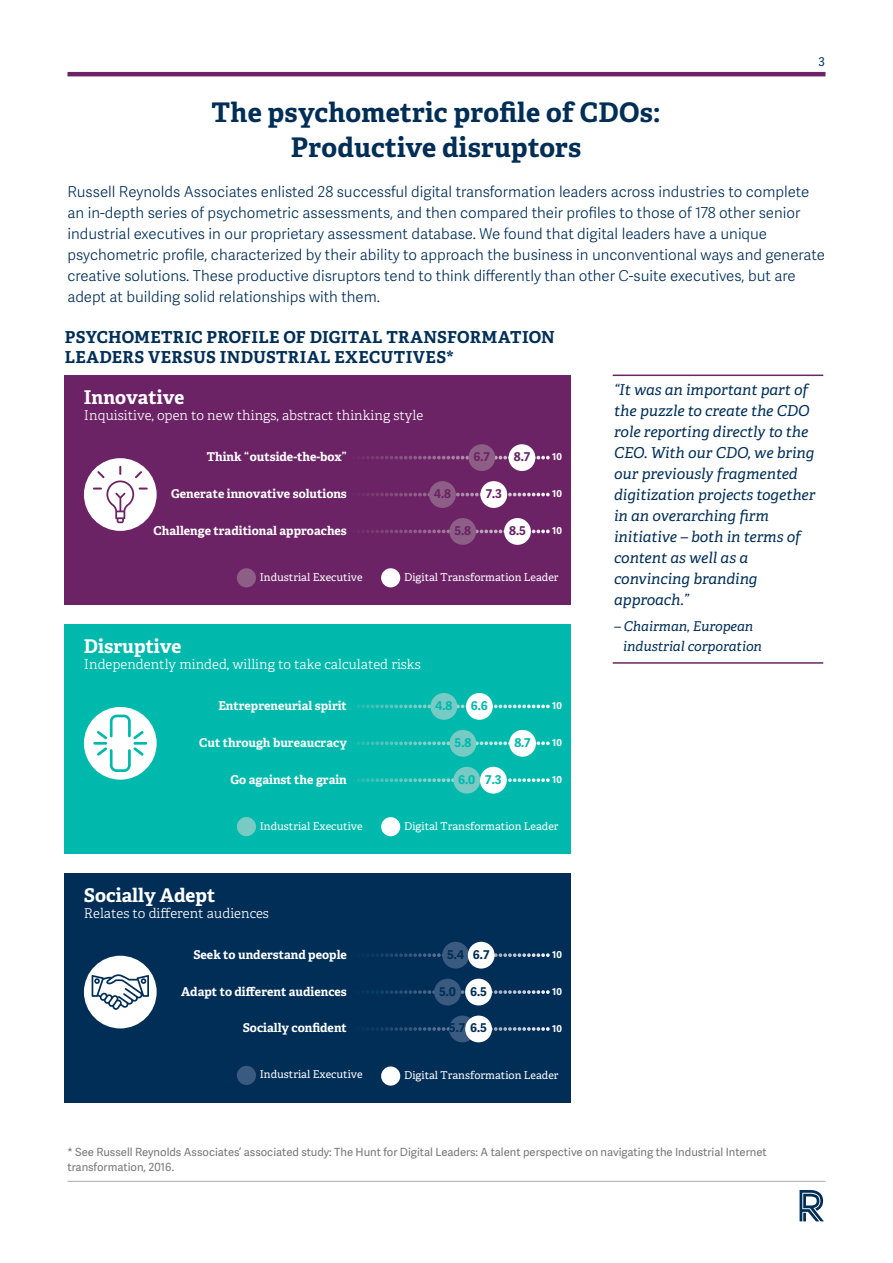
<style>
.page{position:relative;width:893px;height:1263px;background:#fff}
.page>*{position:absolute;margin:0;border:0;box-sizing:border-box;transform-origin:0 0}
.Page_title_header{font:700 27px "Adelle";letter-spacing:.01em;color:#002e57}
.t1{font:700 18.9px "Adelle";color:#fff}
.Chart_title{font:700 16.5px/19.8px "Adelle";letter-spacing:.02em;color:#002e57}
.body_copy{font:15px/21px "Adelle Sans Lt";color:#002e57}
.quote{font:italic 15px/21px "Adelle";color:#002e57}
.t2{font:300 13.5px "Adelle";color:#fff}
.quote-2{font:italic 13.5px/19.5px "Adelle";color:#002e57}
.t3{font:700 12.15px "Adelle";color:#fff}
.t4{font:700 12.15px "Adelle Sans";color:#6b2365}
.t5{font:700 12.15px "Adelle Sans";color:#00b9ad}
.t6{font:700 12.15px "Adelle Sans";color:#002e57}
.t7{font:12px "Adelle Sans";color:#002e57}
.bullet_1{font:11.25px/15px "Adelle Sans";color:#77777a}
.t8{font:10.8px "Adelle";color:#fff}
.t9{font:700 9.45px "Adelle Sans";letter-spacing:-.005em;color:#fff}
</style>
<div class="page">
<div style="left:65px;top:376px;width:506px;height:229px;background:#6b2365"></div>
<div style="left:84px;top:458px;width:73px;height:73px;background:#fff;border-radius:50%"></div>
<div style="left:237px;top:568px;width:19px;height:19px;background:#8d5f87;border-radius:50%"></div>
<div style="left:381px;top:568px;width:19px;height:19px;background:#fff;border-radius:50%"></div>
<svg style="left:362px;top:456px;width:188px;height:3px"></svg>
<svg style="left:362px;top:493px;width:188px;height:3px"></svg>
<svg style="left:362px;top:530px;width:188px;height:3px"></svg>
<div style="left:468px;top:444px;width:27px;height:27px;background:#8d5f87;border-radius:50%"></div>
<div style="left:429px;top:481px;width:27px;height:27px;background:#8d5f87;border-radius:50%"></div>
<div style="left:449px;top:518px;width:27px;height:27px;background:#8d5f87;border-radius:50%"></div>
<div style="left:509px;top:444px;width:26px;height:27px;background:#fff;border-radius:50%"></div>
<div style="left:480px;top:481px;width:27px;height:27px;background:#fff;border-radius:50%"></div>
<div style="left:504px;top:518px;width:27px;height:27px;background:#fff;border-radius:50%"></div>
<svg style="left:93px;top:466px;width:55px;height:57px"></svg>
<div style="left:65px;top:624px;width:506px;height:230px;background:#00b9ad"></div>
<svg style="left:354px;top:704px;width:196px;height:4px"></svg>
<svg style="left:354px;top:741px;width:196px;height:4px"></svg>
<svg style="left:354px;top:778px;width:196px;height:4px"></svg>
<div style="left:430px;top:693px;width:27px;height:27px;background:#78cbc4;border-radius:50%"></div>
<div style="left:450px;top:730px;width:26px;height:27px;background:#78cbc4;border-radius:50%"></div>
<div style="left:453px;top:767px;width:27px;height:27px;background:#78cbc4;border-radius:50%"></div>
<div style="left:466px;top:693px;width:27px;height:27px;background:#fff;border-radius:50%"></div>
<div style="left:509px;top:730px;width:27px;height:27px;background:#fff;border-radius:50%"></div>
<div style="left:480px;top:767px;width:27px;height:27px;background:#fff;border-radius:50%"></div>
<div style="left:84px;top:707px;width:73px;height:73px;background:#fff;border-radius:50%"></div>
<div style="left:237px;top:817px;width:19px;height:19px;background:#78cbc4;border-radius:50%"></div>
<hr style="left:93px;top:742px;width:14px;height:3px;background:#00b9ad">
<svg style="left:97px;top:715px;width:50px;height:57px"></svg>
<div style="left:65px;top:873px;width:506px;height:230px;background:#002e57"></div>
<svg style="left:367px;top:953px;width:183px;height:4px"></svg>
<svg style="left:367px;top:990px;width:183px;height:4px"></svg>
<svg style="left:367px;top:1027px;width:183px;height:4px"></svg>
<div style="left:442px;top:942px;width:27px;height:26px;background:#3a5a7f;border-radius:50%"></div>
<div style="left:434px;top:979px;width:27px;height:26px;background:#3a5a7f;border-radius:50%"></div>
<div style="left:449px;top:1015px;width:27px;height:27px;background:#3a5a7f;border-radius:50%"></div>
<div style="left:468px;top:942px;width:27px;height:26px;background:#fff;border-radius:50%"></div>
<div style="left:465px;top:979px;width:27px;height:26px;background:#fff;border-radius:50%"></div>
<div style="left:465px;top:1015px;width:27px;height:27px;background:#fff;border-radius:50%"></div>
<div style="left:84px;top:956px;width:73px;height:72px;background:#fff;border-radius:50%"></div>
<div style="left:237px;top:1066px;width:19px;height:19px;background:#3a5a7f;border-radius:50%"></div>
<svg style="left:92px;top:974px;width:57px;height:36px"></svg>
<div style="left:381px;top:817px;width:19px;height:19px;background:#fff;border-radius:50%"></div>
<div style="left:381px;top:1066px;width:19px;height:19px;background:#fff;border-radius:50%"></div>
<hr style="left:613px;top:375px;width:210px;height:1px;background:#6b2365">
<hr style="left:613px;top:662px;width:210px;height:2px;background:#6b2365">
<svg style="left:800px;top:1190px;width:24px;height:31px"></svg>
<hr style="left:67px;top:72px;width:758px;height:4px;background:#6b2365">
<hr style="left:67px;top:1181px;width:758px;height:1px;background:#aaa9ab">
<p class="Page_title_header" style="left:212px;top:93px;width:450px">The psychometric profile of CDOs:</p>
<p class="Page_title_header" style="left:291px;top:128px;width:292px">Productive disruptors</p>
<p class="t7" style="left:818px;top:53px;width:8px">3</p>
<p class="body_copy" style="left:68px;top:180px;width:759px">Russell Reynolds Associates enlisted 28 successful digital transformation leaders across industries to complete an in-depth series of psychometric assessments, and then compared their profiles to those of 178 other senior industrial executives in our proprietary assessment database. We found that digital leaders have a unique psychometric profile, characterized by their ability to approach the business in unconventional ways and generate creative solutions. These productive disruptors tend to think differently than other C-suite executives, but are adept at building solid relationships with them.</p>
<p class="Chart_title" style="left:65px;top:326px;width:491px">PSYCHOMETRIC PROFILE OF DIGITAL TRANSFORMATION<br>LEADERS VERSUS INDUSTRIAL EXECUTIVES*</p>
<p class="t1" style="left:84px;top:384px;width:102px">Innovative</p>
<p class="t2" style="left:84px;top:406px;width:341px">Inquisitive, open to new things, abstract thinking style</p>
<p class="t3" style="left:207px;top:448px;width:142px">Think “outside-the-box”</p>
<p class="t3" style="left:171px;top:485px;width:177px">Generate innovative solutions</p>
<p class="t3" style="left:154px;top:522px;width:195px">Challenge traditional approaches</p>
<p class="t4" style="left:474px;top:448px;width:18px">6.7</p>
<p class="t4" style="left:514px;top:448px;width:18px">8.7</p>
<p class="t4" style="left:434px;top:485px;width:19px">4.8</p>
<p class="t4" style="left:486px;top:485px;width:18px">7.3</p>
<p class="t4" style="left:454px;top:522px;width:18px">5.8</p>
<p class="t4" style="left:509px;top:522px;width:18px">8.5</p>
<p class="t9" style="left:552px;top:450px;width:11px">10</p>
<p class="t9" style="left:552px;top:487px;width:11px">10</p>
<p class="t9" style="left:552px;top:524px;width:11px">10</p>
<p class="t8" style="left:260px;top:569px;width:104px">Industrial Executive</p>
<p class="t8" style="left:404px;top:569px;width:156px">Digital Transformation Leader</p>
<p class="t1" style="left:84px;top:633px;width:99px">Disruptive</p>
<p class="t2" style="left:84px;top:655px;width:338px">Independently minded, willing to take calculated risks</p>
<p class="t3" style="left:218px;top:697px;width:130px">Entrepreneurial spirit</p>
<p class="t3" style="left:199px;top:734px;width:149px">Cut through bureaucracy</p>
<p class="t3" style="left:230px;top:770px;width:118px">Go against the grain</p>
<p class="t5" style="left:435px;top:697px;width:19px">4.8</p>
<p class="t5" style="left:471px;top:697px;width:19px">6.6</p>
<p class="t5" style="left:455px;top:733px;width:18px">5.8</p>
<p class="t5" style="left:514px;top:733px;width:18px">8.7</p>
<p class="t5" style="left:458px;top:770px;width:45px">6.0 7.3</p>
<p class="t9" style="left:552px;top:699px;width:11px">10</p>
<p class="t9" style="left:552px;top:736px;width:11px">10</p>
<p class="t9" style="left:552px;top:773px;width:11px">10</p>
<p class="t8" style="left:260px;top:818px;width:104px">Industrial Executive</p>
<p class="t1" style="left:84px;top:881px;width:133px">Socially Adept</p>
<p class="t2" style="left:84px;top:904px;width:187px">Relates to different audiences</p>
<p class="t3" style="left:193px;top:945px;width:155px">Seek to understand people</p>
<p class="t3" style="left:181px;top:982px;width:167px">Adapt to different audiences</p>
<p class="t3" style="left:243px;top:1019px;width:106px">Socially confident</p>
<p class="t8" style="left:260px;top:1067px;width:104px">Industrial Executive</p>
<p class="t8" style="left:404px;top:818px;width:156px">Digital Transformation Leader</p>
<p class="t6" style="left:447px;top:945px;width:44px">5.4 6.7</p>
<p class="t6" style="left:439px;top:982px;width:49px">5.0 6.5</p>
<p class="t6" style="left:449px;top:1019px;width:40px">5.7 6.5</p>
<p class="t9" style="left:552px;top:947px;width:11px">10</p>
<p class="t9" style="left:552px;top:984px;width:11px">10</p>
<p class="t9" style="left:552px;top:1021px;width:11px">10</p>
<p class="t8" style="left:404px;top:1067px;width:156px">Digital Transformation Leader</p>
<p class="quote" style="left:614px;top:378px;width:203px">“It was an important part of the puzzle to create the CDO role reporting directly to the<br>CEO. With our CDO, we bring our previously fragmented digitization projects together in an overarching firm initiative – both in terms of content as well as a convincing branding approach.”</p>
<p class="quote-2" style="left:623px;top:616px;width:140px;text-indent:-9px">– Chairman, European industrial corporation</p>
<p class="bullet_1" style="left:68px;top:1144px;width:701px">* See Russell Reynolds Associates’ associated study: The Hunt for Digital Leaders: A talent perspective on navigating the Industrial Internet transformation, 2016.</p>
</div>
